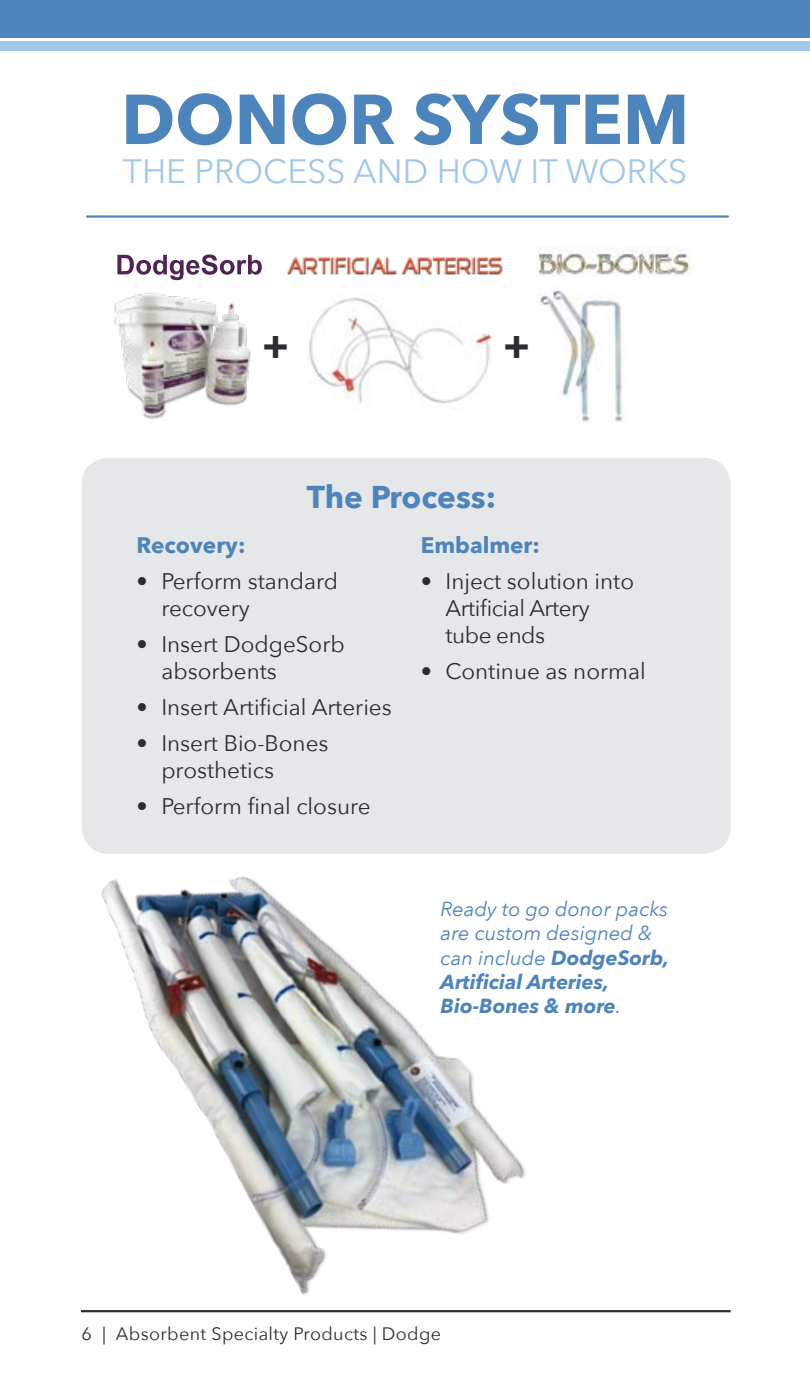
<style>
.page{position:relative;width:810px;height:1377px;background:#fff}
.page>*{position:absolute;margin:0;border:0;box-sizing:border-box;transform-origin:0 0}
.t1{font:700 69.75px "Avenir Next";color:#4e84bc}
.t2{font:700 40.5px "Avenir Next";color:#2c2d33}
.t3{font:33.75px "Avenir Next";color:#a3c7e6}
.t4{font:700 31.5px "Avenir Next";color:#4e84bc}
.t5{font:22.5px/27px "Avenir Next";color:#2c2d33}
.t6{font:22.5px/27px "Avenir Next";letter-spacing:-.02em;color:#2c2d33}
.t7{font:700 22.5px "Avenir Next";color:#4e84bc}
.t8{font:italic 20.25px/24.3px "Avenir Next";color:#4e84bc}
.t9{font:18px "Avenir Next";letter-spacing:.02em;color:#2c2d33}
.s1{font-weight:700}
</style>
<div class="page">
<div style="left:0;top:42px;width:810px;height:9px;background:#a3c7e6"></div>
<div style="left:82px;top:458px;width:649px;height:396px;background:#e6e7e8;border-radius:27px"></div>
<hr style="left:87px;top:215px;width:641px;height:3px;background:#4e84bc">
<img style="left:286px;top:256px;width:217px;height:19px">
<img style="left:536px;top:247px;width:155px;height:28px">
<svg style="left:117px;top:254px;width:145px;height:26px"></svg>
<img style="left:101px;top:876px;width:425px;height:419px">
<img style="left:114px;top:293px;width:137px;height:126px">
<img style="left:309px;top:297px;width:184px;height:113px">
<img style="left:537px;top:290px;width:87px;height:132px">
<div style="left:0;top:0;width:810px;height:38px;background:#4e84bc"></div>
<hr style="left:81px;top:1310px;width:650px;height:2px;background:#2c2d33">
<h1 class="t1" style="left:121px;top:59px;width:570px">DONOR SYSTEM</h1>
<h3 class="t3" style="left:123px;top:143px;width:566px">THE PROCESS AND HOW IT WORKS</h3>
<h2 class="t2" style="left:262px;top:310px;width:28px">+</h2>
<h2 class="t2" style="left:503px;top:310px;width:28px">+</h2>
<h3 class="t4" style="left:307px;top:470px;width:191px">The Process:</h3>
<p class="t7" style="left:137px;top:526px;width:110px">Recovery:</p>
<p class="t5" style="left:161px;top:567px;width:178px;text-indent:-25px">• Perform standard recovery</p>
<p class="t5" style="left:161px;top:630px;width:185px;text-indent:-25px">• Insert DodgeSorb absorbents</p>
<p class="t5" style="left:137px;top:693px;width:257px">• Insert Artificial Arteries</p>
<p class="t5" style="left:161px;top:729px;width:169px;text-indent:-25px">• Insert Bio-Bones prosthetics</p>
<p class="t5" style="left:137px;top:792px;width:236px">• Perform final closure</p>
<p class="t7" style="left:421px;top:526px;width:121px">Embalmer:</p>
<p class="t6" style="left:445px;top:567px;width:190px;text-indent:-25px">• Inject solution into<br>Artificial Artery tube ends</p>
<p class="t5" style="left:421px;top:657px;width:227px">• Continue as normal</p>
<p class="t8" style="left:441px;top:896px;width:230px">Ready to go donor packs are custom designed &amp; can include <span class="s1">DodgeSorb,<br>Artificial Arteries,<br>Bio-Bones &amp; more</span>.</p>
<p class="t9" style="left:82px;top:1318px;width:361px">6 | Absorbent Specialty Products | Dodge</p>
</div>
